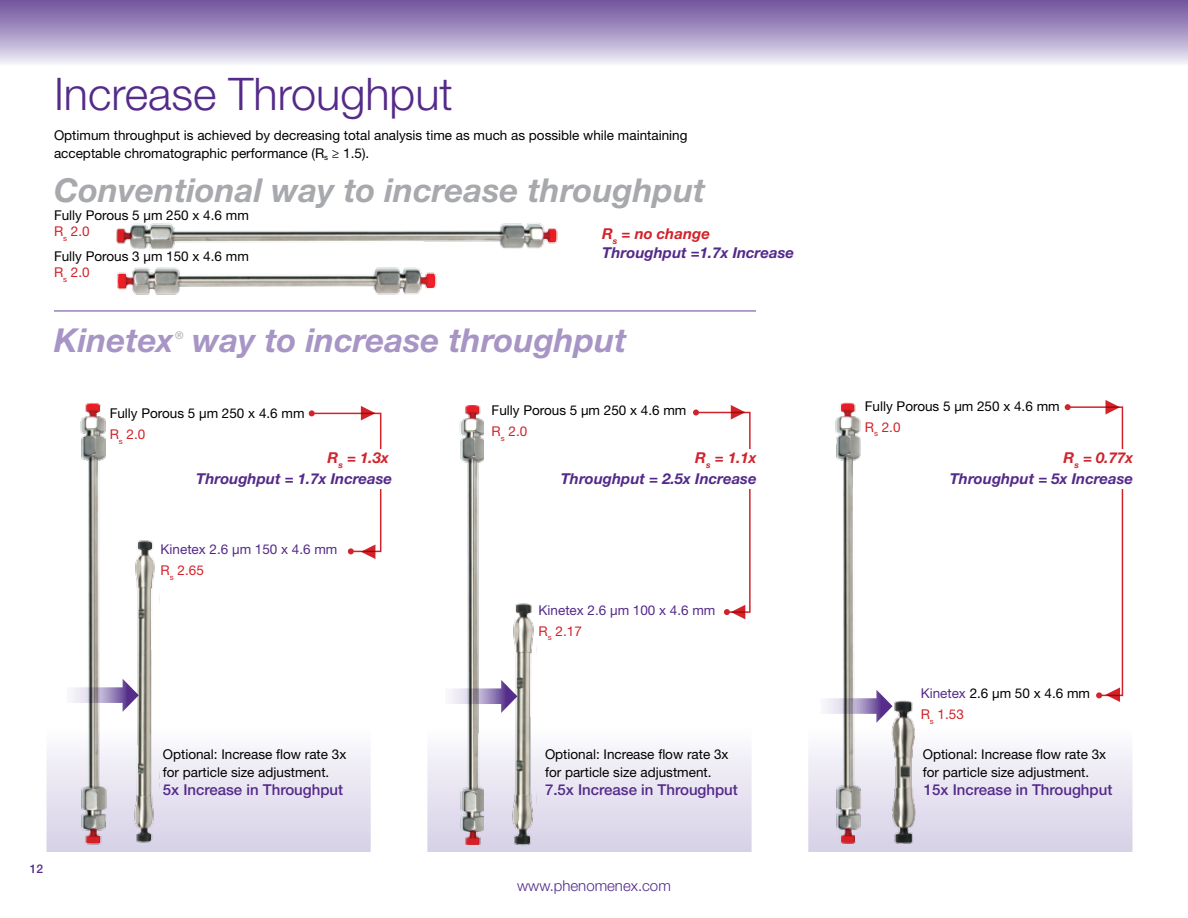
<style>
.page{position:relative;width:1188px;height:918px;background:#fff}
.page>*{position:absolute;margin:0;border:0;box-sizing:border-box;transform-origin:0 0}
.t1{font:300 45px "Helvetica Neue LT Std";color:#542a8a}
.t2{font:italic 700 33px "Helvetica Neue LT Std";color:#a7a9ac}
.t3{font:italic 700 33px "Helvetica Neue LT Std";color:#a795c5}
.t4{font:italic 700 15px "Helvetica Neue LT Std";color:#542a8a}
.t5{font:500 15px "Helvetica Neue LT Std";color:#542a8a}
.t6{font:italic 700 15px "Helvetica Neue LT Std";color:#d2232a}
.t7{font:300 15px "Helvetica Neue LT Std";color:#542a8a}
.t8{font:13.5px/18px "Helvetica Neue LT Std";color:#000}
.t9{font:13.5px/21px "Helvetica Neue LT Std";color:#542a8a}
.t10{font:500 12px "Helvetica Neue LT Std";color:#542a8a}
.t11{font:10.5px "Helvetica Neue LT Std";color:#a7a9ac}
.s1{color:#d2232a}
.s2{color:#542a8a}
</style>
<div class="page">
<div style="left:0;top:0;width:1188px;height:66px;background:linear-gradient(to bottom,#6b4d9b,#efedf7)"></div>
<div style="left:46px;top:540px;width:325px;height:313px;background:linear-gradient(to bottom,#fff,#e3dfee)"></div>
<div style="left:45px;top:540px;width:327px;height:314px;border:2px solid #fff"></div>
<div style="left:427px;top:540px;width:325px;height:313px;background:linear-gradient(to bottom,#fff,#e3dfee)"></div>
<div style="left:426px;top:540px;width:327px;height:314px;border:2px solid #fff"></div>
<div style="left:808px;top:540px;width:325px;height:313px;background:linear-gradient(to bottom,#fff,#e3dfee)"></div>
<div style="left:807px;top:540px;width:327px;height:314px;border:2px solid #fff"></div>
<img style="left:116px;top:223px;width:442px;height:26px">
<img style="left:80px;top:402px;width:27px;height:448px">
<img style="left:454px;top:405px;width:30px;height:439px">
<img style="left:834px;top:402px;width:28px;height:443px">
<img style="left:117px;top:267px;width:320px;height:28px">
<img style="left:131px;top:540px;width:29px;height:305px">
<img style="left:510px;top:587px;width:26px;height:262px">
<img style="left:888px;top:687px;width:32px;height:159px">
<hr style="left:54px;top:310px;width:702px;height:2px;background:#9681b9">
<svg style="left:67px;top:679px;width:72px;height:33px"></svg>
<svg style="left:445px;top:680px;width:72px;height:33px"></svg>
<svg style="left:820px;top:690px;width:73px;height:33px"></svg>
<svg style="left:309px;top:406px;width:73px;height:153px"></svg>
<svg style="left:693px;top:405px;width:58px;height:214px"></svg>
<svg style="left:1065px;top:400px;width:59px;height:302px"></svg>
<h1 class="t1" style="left:54px;top:66px;width:400px">Increase Throughput</h1>
<p class="t8" style="left:54px;top:126px;width:635px">Optimum throughput is achieved by decreasing total analysis time as much as possible while maintaining acceptable chromatographic performance (R<sub>s</sub> ≥ 1.5).</p>
<h2 class="t2" style="left:54px;top:169px;width:653px">Conventional way to increase throughput</h2>
<p class="t8" style="left:54px;top:207px;width:196px;line-height:16.5px">Fully Porous 5 µm 250 x 4.6 mm<br><span class="s1">R</span><sub>s</sub> <span class="s1">2.0</span></p>
<p class="t6" style="left:602px;top:224px;width:109px">R<sub>s</sub> = no change</p>
<p class="t8" style="left:54px;top:248px;width:196px;line-height:16.5px">Fully Porous 3 µm 150 x 4.6 mm<br><span class="s1">R</span><sub>s</sub> <span class="s1">2.0</span></p>
<p class="t4" style="left:602px;top:244px;width:193px">Throughput =1.7x Increase</p>
<h2 class="t3" style="left:54px;top:320px;width:121px">Kinetex</h2>
<p class="t11" style="left:175px;top:329px;width:10px">®</p>
<h2 class="t3" style="left:193px;top:320px;width:435px">way to increase throughput</h2>
<p class="t8" style="left:110px;top:403px;width:196px;line-height:21px">Fully Porous 5 µm 250 x 4.6 mm<br><span class="s1">R</span><sub>s</sub> <span class="s1">2.0</span></p>
<p class="t8" style="left:492px;top:400px;width:196px;line-height:21px">Fully Porous 5 µm 250 x 4.6 mm<br><span class="s1">R</span><sub>s</sub> <span class="s1">2.0</span></p>
<p class="t8" style="left:865px;top:395px;width:196px;line-height:21px">Fully Porous 5 µm 250 x 4.6 mm<br><span class="s1">R</span><sub>s</sub> <span class="s1">2.0</span></p>
<p class="t6" style="left:328px;top:449px;width:63px">R<sub>s</sub> = 1.3x</p>
<p class="t6" style="left:695px;top:449px;width:63px">R<sub>s</sub> = 1.1x</p>
<p class="t4" style="left:196px;top:470px;width:197px">Throughput = 1.7x Increase</p>
<p class="t4" style="left:561px;top:470px;width:197px">Throughput = 2.5x Increase</p>
<p class="t9" style="left:161px;top:539px;width:178px">Kinetex 2.6 µm 150 x 4.6 mm<br><span class="s1">R</span><sub>s</sub> <span class="s1">2.65</span></p>
<p class="t9" style="left:539px;top:599px;width:178px">Kinetex 2.6 µm 100 x 4.6 mm<br><span class="s1">R</span><sub>s</sub> <span class="s1">2.17</span></p>
<p class="t6" style="left:1064px;top:449px;width:71px">R<sub>s</sub> = 0.77x</p>
<p class="t4" style="left:950px;top:470px;width:185px">Throughput = 5x Increase</p>
<p class="t8" style="left:921px;top:683px;width:171px;line-height:21px"><span class="s2">Kinetex</span> 2.6 µm 50 x 4.6 mm<br><span class="s1">R</span><sub>s</sub> <span class="s1">1.53</span></p>
<p class="t8" style="left:163px;top:745px;width:185px">Optional: Increase flow rate 3x for particle size adjustment.</p>
<p class="t8" style="left:545px;top:745px;width:185px">Optional: Increase flow rate 3x for particle size adjustment.</p>
<p class="t8" style="left:923px;top:745px;width:185px">Optional: Increase flow rate 3x for particle size adjustment.</p>
<p class="t5" style="left:163px;top:781px;width:182px">5x Increase in Throughput</p>
<p class="t5" style="left:545px;top:781px;width:194px">7.5x Increase in Throughput</p>
<p class="t5" style="left:924px;top:781px;width:190px">15x Increase in Throughput</p>
<p class="t10" style="left:30px;top:861px;width:15px">12</p>
<p class="t7" style="left:517px;top:877px;width:155px">www.phenomenex.com</p>
</div>
